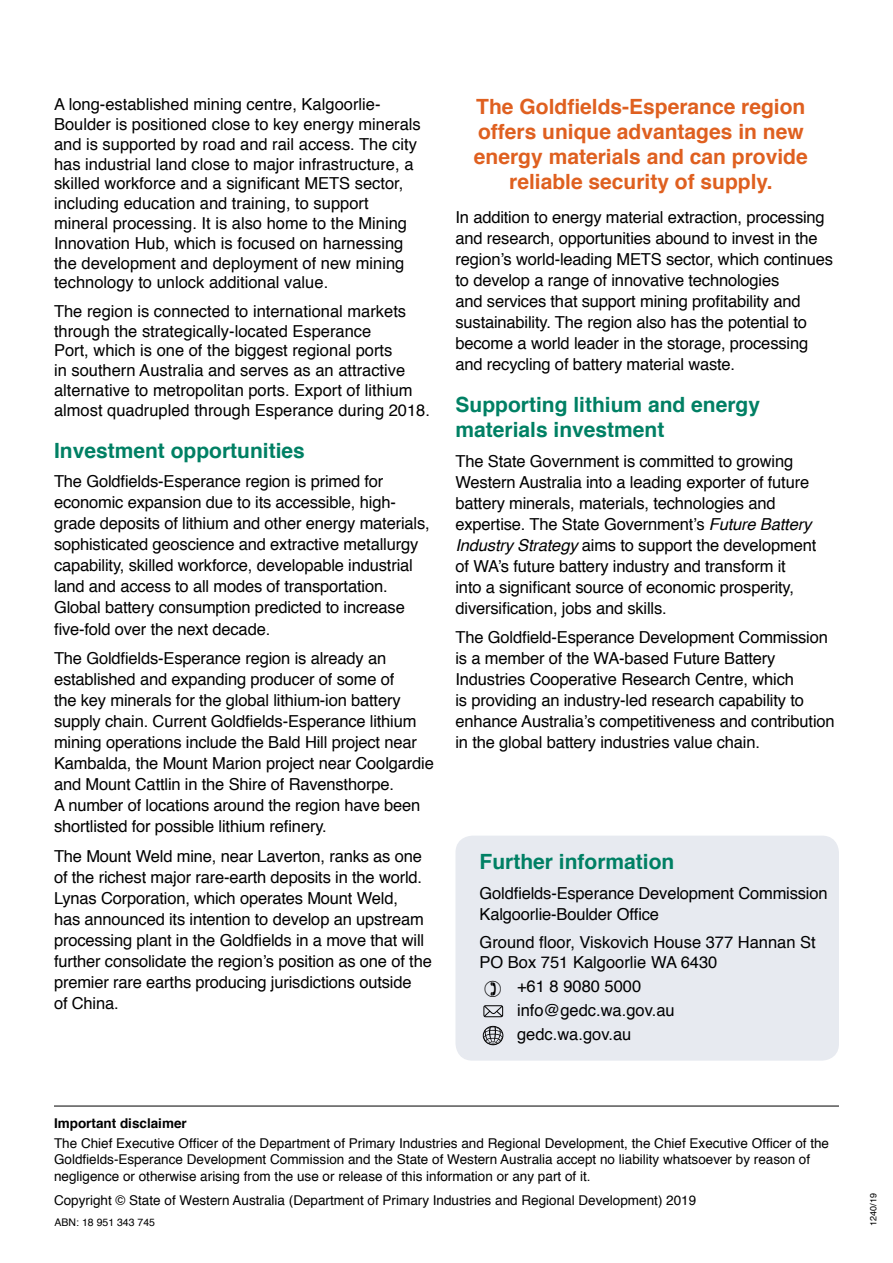
<style>
.page{position:relative;width:893px;height:1263px;background:#fff}
.page>*{position:absolute;margin:0;border:0;box-sizing:border-box;transform-origin:0 0}
.t1{font:700 21px/25.2px "Helvetica";color:#df6020;text-align:center}
.t2{font:700 21px/25.2px "Helvetica";color:#008064}
.t3{font:16.5px/21px "Helvetica";letter-spacing:-.01em;color:#000}
.t4{font:13.5px/16.2px "Helvetica";color:#000}
.t5{font:700 13.5px "Helvetica";color:#000}
.t6{font:10.5px "Helvetica";color:#000}
.t7{font:9px "Helvetica";color:#000}
.s1{font-style:italic}
</style>
<div class="page">
<hr style="left:54px;top:1106px;width:785px;height:1px;background:#000">
<div style="left:455px;top:836px;width:384px;height:225px;background:#e7eaf0;border-radius:17px"></div>
<div style="left:484px;top:1005px;width:19px;height:12px;border:1px solid #000;border-radius:2px"></div>
<svg style="left:484px;top:1006px;width:19px;height:11px"></svg>
<svg style="left:482px;top:1025px;width:22px;height:20px"></svg>
<p class="t3" style="left:54px;top:95px;width:368px;line-height:19.8px">A long-established mining centre, Kalgoorlie-Boulder is positioned close to key energy minerals and is supported by road and rail access. The city has industrial land close to major infrastructure, a skilled workforce and a significant METS sector, including education and training, to support mineral processing. It is also home to the Mining Innovation Hub, which is focused on harnessing the development and deployment of new mining technology to unlock additional value.</p>
<p class="t3" style="left:54px;top:301px;width:378px;line-height:19.8px">The region is connected to international markets through the strategically-located Esperance<br>Port, which is one of the biggest regional ports<br>in southern Australia and serves as an attractive alternative to metropolitan ports. Export of lithium almost quadrupled through Esperance during 2018.</p>
<p class="t2" style="left:54px;top:438px;width:252px">Investment opportunities</p>
<p class="t3" style="left:54px;top:472px;width:377px">The Goldfields-Esperance region is primed for economic expansion due to its accessible, high&shy;grade deposits of lithium and other energy materials, sophisticated geoscience and extractive metallurgy capability, skilled workforce, developable industrial land and access to all modes of transportation.<br>Global battery consumption predicted to increase five-fold over the next decade.</p>
<p class="t3" style="left:54px;top:648px;width:381px">The Goldfields-Esperance region is already an established and expanding producer of some of<br>the key minerals for the global lithium-ion battery supply chain. Current Goldfields-Esperance lithium mining operations include the Bald Hill project near Kambalda, the Mount Marion project near Coolgardie and Mount Cattlin in the Shire of Ravensthorpe.<br>A number of locations around the region have been shortlisted for possible lithium refinery.</p>
<p class="t3" style="left:54px;top:846px;width:379px">The Mount Weld mine, near Laverton, ranks as one of the richest major rare-earth deposits in the world.<br>Lynas Corporation, which operates Mount Weld,<br>has announced its intention to develop an upstream processing plant in the Goldfields in a move that will further consolidate the region’s position as one of the premier rare earths producing jurisdictions outside<br>of China.</p>
<p class="t1" style="left:474px;top:94px;width:335px">The Goldfields-Esperance region offers unique advantages in new energy materials and can provide reliable security of supply.</p>
<p class="t3" style="left:455px;top:207px;width:379px">In addition to energy material extraction, processing and research, opportunities abound to invest in the region’s world-leading METS sector, which continues to develop a range of innovative technologies<br>and services that support mining profitability and sustainability. The region also has the potential to become a world leader in the storage, processing and recycling of battery material waste.</p>
<p class="t2" style="left:455px;top:392px;width:306px">Supporting lithium and energy materials investment</p>
<p class="t3" style="left:455px;top:451px;width:362px">The State Government is committed to growing Western Australia into a leading exporter of future battery minerals, materials, technologies and expertise. The State Government’s <span class="s1">Future Battery Industry Strategy</span> aims to support the development of WA’s future battery industry and transform it<br>into a significant source of economic prosperity, diversification, jobs and skills.</p>
<p class="t3" style="left:455px;top:628px;width:381px">The Goldfield-Esperance Development Commission is a member of the WA-based Future Battery Industries Cooperative Research Centre, which<br>is providing an industry-led research capability to enhance Australia’s competitiveness and contribution in the global battery industries value chain.</p>
<p class="t2" style="left:479px;top:849px;width:196px">Further information</p>
<p class="t3" style="left:479px;top:883px;width:350px">Goldfields-Esperance Development Commission<br>Kalgoorlie-Boulder Office</p>
<p class="t3" style="left:479px;top:933px;width:338px;line-height:19.8px">Ground floor, Viskovich House 377 Hannan St<br>PO Box 751 Kalgoorlie WA 6430</p>
<p class="t3" style="left:517px;top:975px;width:159px;line-height:24px">+61 8 9080 5000 info@gedc.wa.gov.au gedc.wa.gov.au</p>
<p class="t5" style="left:54px;top:1112px;width:134px">Important disclaimer</p>
<p class="t4" style="left:54px;top:1136px;width:777px">The Chief Executive Officer of the Department of Primary Industries and Regional Development, the Chief Executive Officer of the<br>Goldfields-Esperance Development Commission and the State of Western Australia accept no liability whatsoever by reason of negligence or otherwise arising from the use or release of this information or any part of it.</p>
<p class="t4" style="left:54px;top:1193px;width:644px">Copyright © State of Western Australia (Department of Primary Industries and Regional Development) 2019</p>
<p class="t6" style="left:55px;top:1214px;width:102px">ABN: 18 951 343 745</p>
<p class="t7" style="left:866px;top:1226px;width:34px;rotate:-90deg">1240/19</p>
</div>
